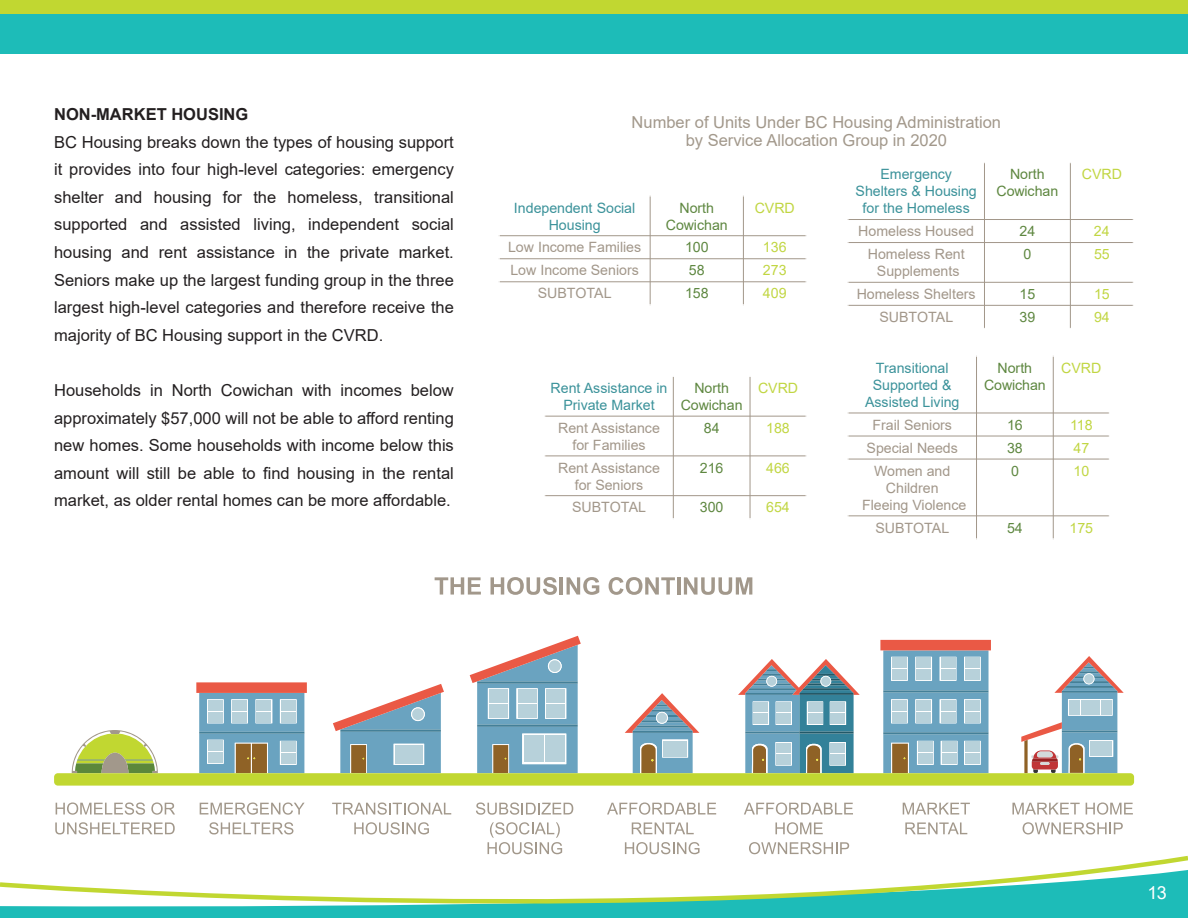
<style>
.page{position:relative;width:1188px;height:918px;background:#fff}
.page>*{position:absolute;margin:0;border:0;box-sizing:border-box;transform-origin:0 0}
.t1{font:18px "Arial";color:#fff}
.Body{font:16.5px/27.6px "Arial";color:#231f20}
.Theme_Intro{font:16.5px "Arial";color:#a2988b}
.Sub-Header{font:700 16.5px "Arial";color:#231f20}
.t2{font:14.25px/17.1px "Arial";color:#a2978a;text-align:center}
.t3{font:14.25px/17.1px "Arial";color:#3b929a;text-align:center}
.t4{font:14.25px/17.1px "Arial";letter-spacing:-.005em;color:#5e8740;text-align:center}
.t5{font:14.25px "Arial";letter-spacing:-.005em;color:#c1d642}
</style>
<div class="page">
<div style="left:0;top:0;width:1188px;height:54px;background:#1dbcb8"></div>
<div style="left:0;top:0;width:1188px;height:14px;background:#c1d731"></div>
<svg style="left:0;top:853px;width:1188px;height:65px"></svg>
<svg style="left:56px;top:802px;width:89px;height:13px"></svg>
<svg style="left:151px;top:802px;width:24px;height:13px"></svg>
<svg style="left:55px;top:822px;width:120px;height:12px"></svg>
<svg style="left:200px;top:802px;width:105px;height:13px"></svg>
<svg style="left:209px;top:822px;width:84px;height:12px"></svg>
<svg style="left:332px;top:802px;width:119px;height:13px"></svg>
<svg style="left:354px;top:822px;width:75px;height:12px"></svg>
<svg style="left:476px;top:802px;width:97px;height:13px"></svg>
<svg style="left:488px;top:822px;width:74px;height:32px"></svg>
<svg style="left:607px;top:802px;width:109px;height:13px"></svg>
<svg style="left:632px;top:822px;width:62px;height:12px"></svg>
<svg style="left:625px;top:842px;width:75px;height:12px"></svg>
<svg style="left:744px;top:802px;width:109px;height:13px"></svg>
<svg style="left:775px;top:822px;width:48px;height:12px"></svg>
<svg style="left:749px;top:842px;width:100px;height:12px"></svg>
<svg style="left:1012px;top:803px;width:68px;height:11px"></svg>
<svg style="left:1086px;top:802px;width:47px;height:13px"></svg>
<svg style="left:1023px;top:822px;width:100px;height:12px"></svg>
<svg style="left:903px;top:803px;width:67px;height:11px"></svg>
<svg style="left:905px;top:822px;width:62px;height:12px"></svg>
<svg style="left:54px;top:636px;width:1080px;height:150px"></svg>
<svg style="left:435px;top:577px;width:46px;height:18px"></svg>
<svg style="left:491px;top:577px;width:66px;height:18px"></svg>
<hr style="left:560px;top:577px;width:3px;height:18px;background:#a2988b">
<svg style="left:567px;top:577px;width:32px;height:18px"></svg>
<svg style="left:609px;top:577px;width:66px;height:18px"></svg>
<hr style="left:677px;top:577px;width:4px;height:18px;background:#a2988b">
<svg style="left:684px;top:577px;width:68px;height:18px"></svg>
<hr style="left:984px;top:162px;width:1px;height:167px;background:#a2978a">
<hr style="left:1070px;top:162px;width:1px;height:167px;background:#a2978a">
<hr style="left:848px;top:219px;width:286px;height:1px;background:#a2978a">
<hr style="left:848px;top:242px;width:286px;height:1px;background:#a2978a">
<hr style="left:848px;top:282px;width:286px;height:1px;background:#a2978a">
<hr style="left:848px;top:305px;width:286px;height:1px;background:#a2978a">
<hr style="left:848px;top:162px;width:1px;height:167px;background:#fff">
<hr style="left:1133px;top:162px;width:1px;height:167px;background:#fff">
<hr style="left:848px;top:162px;width:286px;height:1px;background:#fff">
<hr style="left:848px;top:328px;width:286px;height:1px;background:#fff">
<hr style="left:650px;top:196px;width:1px;height:109px;background:#a2978a">
<hr style="left:743px;top:196px;width:1px;height:109px;background:#a2978a">
<hr style="left:499px;top:235px;width:308px;height:1px;background:#a2978a">
<hr style="left:499px;top:258px;width:308px;height:1px;background:#a2978a">
<hr style="left:499px;top:281px;width:308px;height:1px;background:#a2978a">
<hr style="left:499px;top:196px;width:1px;height:109px;background:#fff">
<hr style="left:806px;top:196px;width:1px;height:109px;background:#fff">
<hr style="left:499px;top:196px;width:308px;height:1px;background:#fff">
<hr style="left:499px;top:304px;width:308px;height:1px;background:#fff">
<hr style="left:673px;top:376px;width:1px;height:143px;background:#a2978a">
<hr style="left:750px;top:376px;width:1px;height:143px;background:#a2978a">
<hr style="left:544px;top:416px;width:263px;height:1px;background:#a2978a">
<hr style="left:544px;top:456px;width:263px;height:1px;background:#a2978a">
<hr style="left:544px;top:495px;width:263px;height:1px;background:#a2978a">
<hr style="left:544px;top:376px;width:1px;height:143px;background:#fff">
<hr style="left:806px;top:376px;width:1px;height:143px;background:#fff">
<hr style="left:544px;top:376px;width:263px;height:1px;background:#fff">
<hr style="left:544px;top:518px;width:263px;height:1px;background:#fff">
<hr style="left:976px;top:356px;width:1px;height:183px;background:#a2978a">
<hr style="left:1053px;top:356px;width:1px;height:183px;background:#a2978a">
<hr style="left:848px;top:413px;width:262px;height:1px;background:#a2978a">
<hr style="left:848px;top:436px;width:262px;height:1px;background:#a2978a">
<hr style="left:848px;top:459px;width:262px;height:1px;background:#a2978a">
<hr style="left:848px;top:515px;width:262px;height:1px;background:#a2978a">
<hr style="left:848px;top:356px;width:1px;height:183px;background:#fff">
<hr style="left:1109px;top:356px;width:1px;height:183px;background:#fff">
<hr style="left:848px;top:356px;width:262px;height:1px;background:#fff">
<hr style="left:848px;top:538px;width:262px;height:1px;background:#fff">
<p class="Sub-Header" style="left:54px;top:103px;width:196px">NON-MARKET HOUSING</p>
<p class="Body" style="left:54px;top:128px;width:401px">BC Housing breaks down the types of housing support it provides into four high-level categories: emergency shelter and housing for the homeless, transitional supported and assisted living, independent social housing and rent assistance in the private market.<br>Seniors make up the largest funding group in the three largest high-level categories and therefore receive the majority of BC Housing support in the CVRD.</p>
<p class="Body" style="left:54px;top:376px;width:401px;text-align:justify">Households in North Cowichan with incomes below approximately $57,000 will not be able to afford renting new homes. Some households with income below this amount will still be able to find housing in the rental market, as older rental homes can be more affordable.</p>
<p class="Theme_Intro" style="left:632px;top:110px;width:371px">Number of Units Under BC Housing Administration</p>
<p class="Theme_Intro" style="left:686px;top:129px;width:263px">by Service Allocation Group in 2020</p>
<p class="t3" style="left:514px;top:199px;width:123px">Independent Social<br>Housing</p>
<p class="t4" style="left:666px;top:199px;width:63px">North<br>Cowichan</p>
<p class="t5" style="left:755px;top:198px;width:42px">CVRD</p>
<p class="t2" style="left:508px;top:239px;width:135px">Low Income Families</p>
<p class="t4" style="left:685px;top:239px;width:25px">100</p>
<p class="t5" style="left:763px;top:238px;width:25px">136</p>
<p class="t2" style="left:510px;top:262px;width:130px">Low Income Seniors</p>
<p class="t4" style="left:689px;top:262px;width:17px">58</p>
<p class="t5" style="left:763px;top:261px;width:25px">273</p>
<p class="t2" style="left:538px;top:285px;width:75px">SUBTOTAL</p>
<p class="t4" style="left:685px;top:285px;width:25px">158</p>
<p class="t5" style="left:763px;top:284px;width:25px">409</p>
<p class="t3" style="left:551px;top:379px;width:118px">Rent Assistance in<br>Private Market</p>
<p class="t4" style="left:681px;top:379px;width:63px">North<br>Cowichan</p>
<p class="t5" style="left:758px;top:378px;width:42px">CVRD</p>
<p class="t2" style="left:558px;top:419px;width:103px">Rent Assistance for Families</p>
<p class="t4" style="left:704px;top:419px;width:17px">84</p>
<p class="t5" style="left:766px;top:418px;width:25px">188</p>
<p class="t2" style="left:558px;top:459px;width:103px">Rent Assistance for Seniors</p>
<p class="t4" style="left:700px;top:459px;width:25px">216</p>
<p class="t5" style="left:766px;top:458px;width:25px">466</p>
<p class="t2" style="left:572px;top:499px;width:75px">SUBTOTAL</p>
<p class="t4" style="left:700px;top:499px;width:25px">300</p>
<p class="t5" style="left:766px;top:497px;width:25px">654</p>
<p class="t3" style="left:856px;top:166px;width:123px">Emergency<br>Shelters &amp; Housing for the Homeless</p>
<p class="t4" style="left:996px;top:166px;width:63px">North<br>Cowichan</p>
<p class="t5" style="left:1082px;top:165px;width:42px">CVRD</p>
<p class="t2" style="left:858px;top:223px;width:117px">Homeless Housed</p>
<p class="t4" style="left:1020px;top:223px;width:17px">24</p>
<p class="t5" style="left:1094px;top:221px;width:17px">24</p>
<p class="t2" style="left:868px;top:246px;width:98px">Homeless Rent<br>Supplements</p>
<p class="t4" style="left:1023px;top:246px;width:9px">0</p>
<p class="t5" style="left:1094px;top:244px;width:17px">55</p>
<p class="t2" style="left:857px;top:285px;width:120px">Homeless Shelters</p>
<p class="t4" style="left:1020px;top:285px;width:17px">15</p>
<p class="t5" style="left:1094px;top:284px;width:17px">15</p>
<p class="t2" style="left:879px;top:308px;width:75px">SUBTOTAL</p>
<p class="t4" style="left:1020px;top:308px;width:17px">39</p>
<p class="t5" style="left:1094px;top:307px;width:17px">94</p>
<p class="t3" style="left:865px;top:359px;width:96px">Transitional<br>Supported &amp;<br>Assisted Living</p>
<p class="t4" style="left:984px;top:359px;width:63px">North<br>Cowichan</p>
<p class="t5" style="left:1061px;top:358px;width:42px">CVRD</p>
<p class="t2" style="left:873px;top:416px;width:81px">Frail Seniors</p>
<p class="t4" style="left:1007px;top:416px;width:17px">16</p>
<p class="t5" style="left:1070px;top:415px;width:24px">118</p>
<p class="t2" style="left:867px;top:439px;width:93px">Special Needs</p>
<p class="t4" style="left:1007px;top:439px;width:17px">38</p>
<p class="t5" style="left:1073px;top:438px;width:17px">47</p>
<p class="t2" style="left:862px;top:462px;width:106px">Women and<br>Children<br>Fleeing Violence</p>
<p class="t4" style="left:1011px;top:462px;width:9px">0</p>
<p class="t5" style="left:1073px;top:461px;width:17px">10</p>
<p class="t2" style="left:875px;top:519px;width:75px">SUBTOTAL</p>
<p class="t4" style="left:1007px;top:519px;width:17px">54</p>
<p class="t5" style="left:1070px;top:518px;width:25px">175</p>
<p class="t1" style="left:1147px;top:880px;width:21px">13</p>
</div>
